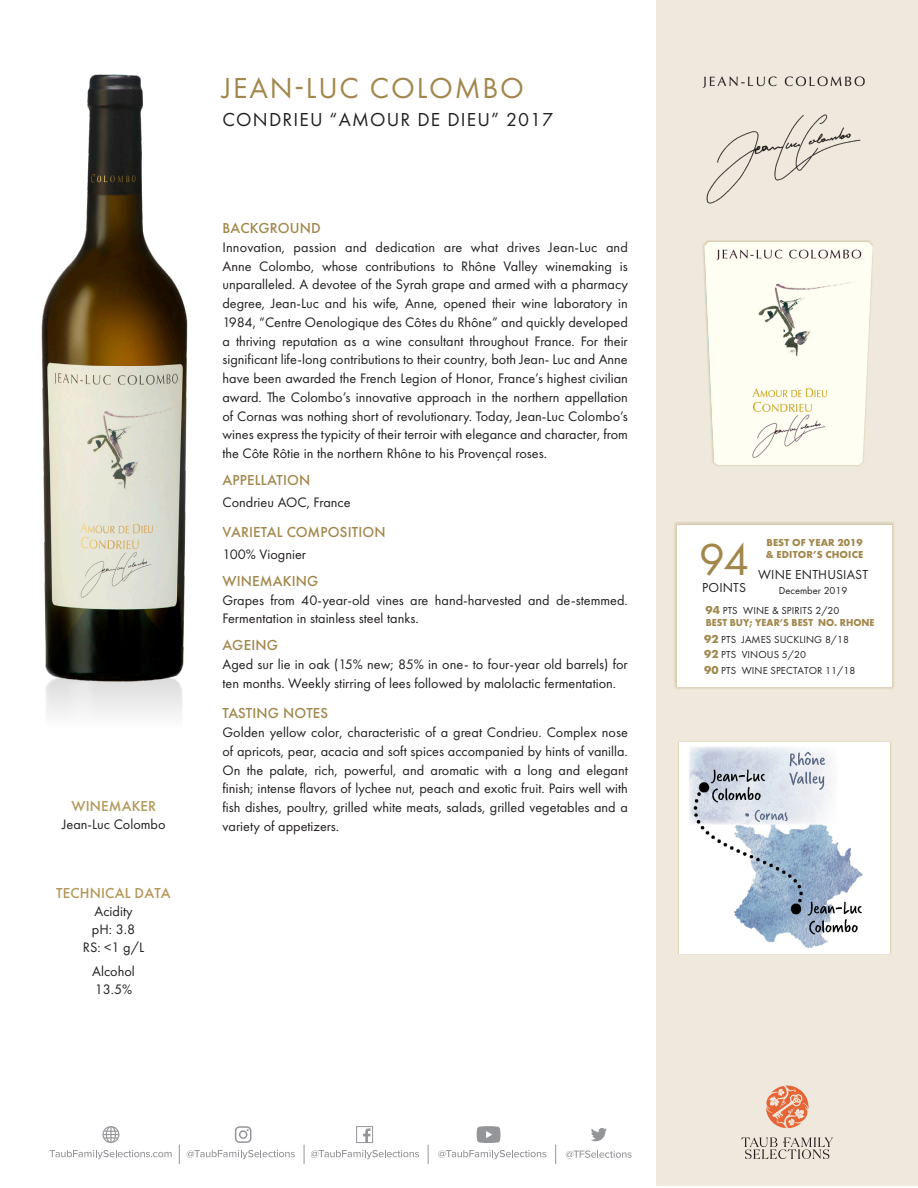
<style>
.page{position:relative;width:918px;height:1188px;background:#fff}
.page>*{position:absolute;margin:0;border:0;box-sizing:border-box;transform-origin:0 0}
.t1{font:46.5px "Futura PT";color:#a2874c}
.t2{font:30px "Futura PT";letter-spacing:.06em;color:#a2874c}
.t3{font:19.5px "Futura PT";letter-spacing:.06em;color:#231f20}
.Para_Head{font:500 15px "Futura PT";letter-spacing:.01em;color:#a2874c}
.Para_Head-2{font:500 15px "Futura PT";letter-spacing:.01em;color:#b39758}
.Para_Body{font:14.25px/18.8px "Futura PT";color:#231f20}
.t4{font:13.5px "Futura PT";letter-spacing:.01em;color:#231f20}
.t5{font:10.5px "Futura PT";letter-spacing:.01em;color:#231f20}
.t6{font:700 10.5px/12.6px "Futura PT";letter-spacing:.005em;color:#a2874c}
.t7{font:700 10.5px "Futura PT";letter-spacing:.005em;color:#a2874c;scale:.95 1}
.s1{font-weight:700;font-size:12px;color:#a2874c}
</style>
<div class="page">
<div style="left:656px;top:0;width:262px;height:1186px;background:#efe8dc"></div>
<img style="left:704px;top:240px;width:169px;height:226px">
<img style="left:41px;top:74px;width:147px;height:586px">
<img style="left:45px;top:660px;width:139px;height:55px">
<div style="left:674px;top:522px;width:221px;height:168px;background:#a2874c;opacity:.65"></div>
<div style="left:677px;top:525px;width:214px;height:161px;background:#fff"></div>
<div style="left:678px;top:741px;width:213px;height:213px;background:#fff"></div>
<img style="left:689px;top:747px;width:174px;height:201px">
<img style="left:702px;top:76px;width:163px;height:128px">
<svg style="left:566px;top:1150px;width:66px;height:8px"></svg>
<svg style="left:50px;top:1150px;width:122px;height:9px"></svg>
<svg style="left:187px;top:1150px;width:108px;height:9px"></svg>
<svg style="left:311px;top:1150px;width:108px;height:9px"></svg>
<svg style="left:438px;top:1150px;width:108px;height:9px"></svg>
<svg style="left:555px;top:1145px;width:1px;height:19px"></svg>
<svg style="left:304px;top:1145px;width:1px;height:19px"></svg>
<svg style="left:179px;top:1145px;width:1px;height:19px"></svg>
<svg style="left:356px;top:1126px;width:17px;height:17px"></svg>
<svg style="left:235px;top:1126px;width:17px;height:17px"></svg>
<svg style="left:428px;top:1145px;width:1px;height:19px"></svg>
<svg style="left:591px;top:1128px;width:16px;height:13px"></svg>
<svg style="left:102px;top:1126px;width:17px;height:17px"></svg>
<svg style="left:477px;top:1126px;width:23px;height:17px"></svg>
<svg style="left:741px;top:1137px;width:92px;height:22px"></svg>
<svg style="left:766px;top:1086px;width:43px;height:42px"></svg>
<p class="Para_Head-2" style="left:71px;top:797px;width:86px">WINEMAKER</p>
<p class="Para_Body" style="left:62px;top:815px;width:105px">Jean-Luc Colombo</p>
<p class="Para_Head-2" style="left:56px;top:884px;width:116px">TECHNICAL DATA</p>
<p class="Para_Body" style="left:83px;top:902px;width:63px;line-height:18px;text-align:center">Acidity pH: 3.8<br>RS: &lt;1 g/L</p>
<p class="Para_Body" style="left:92px;top:962px;width:44px;line-height:18px">Alcohol<br>13.5%</p>
<p class="t2" style="left:222px;top:70px;width:303px">JEAN-LUC COLOMBO</p>
<p class="t3" style="left:223px;top:108px;width:332px">CONDRIEU “AMOUR DE DIEU” 2017</p>
<p class="Para_Head" style="left:223px;top:219px;width:100px">BACKGROUND</p>
<p class="Para_Body" style="left:222px;top:238px;width:407px;text-align:justify">Innovation, passion and dedication are what drives Jean-Luc and Anne Colombo, whose contributions to Rhône Valley winemaking is unparalleled. A devotee of the Syrah grape and armed with a pharmacy degree, Jean-Luc and his wife, Anne, opened their wine laboratory in 1984, “Centre Oenologique des Côtes du Rhône” and quickly developed a thriving reputation as a wine consultant throughout France. For their significant life-long contributions to their country, both Jean- Luc and Anne have been awarded the French Legion of Honor, France’s highest civilian award. The Colombo’s innovative approach in the northern appellation of Cornas was nothing short of revolutionary. Today, Jean-Luc Colombo’s wines express the typicity of their terroir with elegance and character, from the Côte Rôtie in the northern Rhône to his Provençal roses.</p>
<p class="Para_Head" style="left:223px;top:471px;width:89px">APPELLATION</p>
<p class="Para_Body" style="left:222px;top:492px;width:130px">Condrieu AOC, France</p>
<p class="Para_Head" style="left:223px;top:523px;width:165px">VARIETAL COMPOSITION</p>
<p class="Para_Body" style="left:222px;top:545px;width:85px">100% Viognier</p>
<p class="Para_Head" style="left:223px;top:572px;width:97px">WINEMAKING</p>
<p class="Para_Body" style="left:222px;top:590px;width:407px">Grapes from 40-year-old vines are hand-harvested and de-stemmed.<br>Fermentation in stainless steel tanks.</p>
<p class="Para_Head" style="left:223px;top:636px;width:57px">AGEING</p>
<p class="Para_Body" style="left:222px;top:655px;width:407px">Aged sur lie in oak (15% new; 85% in one- to four-year old barrels) for ten months. Weekly stirring of lees followed by malolactic fermentation.</p>
<p class="Para_Head" style="left:223px;top:704px;width:107px">TASTING NOTES</p>
<p class="Para_Body" style="left:222px;top:723px;width:407px;text-align:justify">Golden yellow color, characteristic of a great Condrieu. Complex nose of apricots, pear, acacia and soft spices accompanied by hints of vanilla.<br>On the palate, rich, powerful, and aromatic with a long and elegant finish; intense flavors of lychee nut, peach and exotic fruit. Pairs well with fish dishes, poultry, grilled white meats, salads, grilled vegetables and a variety of appetizers.</p>
<p class="t1" style="left:699px;top:532px;width:52px">94</p>
<p class="t4" style="left:702px;top:579px;width:45px">POINTS</p>
<p class="t6" style="left:766px;top:536px;width:99px">BEST OF YEAR 2019 &amp; EDITOR’S CHOICE</p>
<p class="t4" style="left:758px;top:566px;width:112px">WINE ENTHUSIAST</p>
<p class="t5" style="left:779px;top:584px;width:70px">December 2019</p>
<p class="t5" style="left:706px;top:604px;width:135px"><span class="s1">94</span> PTS WINE &amp; SPIRITS 2/20</p>
<p class="t7" style="left:706px;top:616px;width:179px">BEST BUY; YEAR’S BEST NO. RHONE</p>
<p class="t5" style="left:704px;top:633px;width:146px"><span class="s1">92</span> PTS JAMES SUCKLING 8/18</p>
<p class="t5" style="left:704px;top:649px;width:103px"><span class="s1">92</span> PTS VINOUS 5/20</p>
<p class="t5" style="left:704px;top:664px;width:153px"><span class="s1">90</span> PTS WINE SPECTATOR 11/18</p>
</div>
